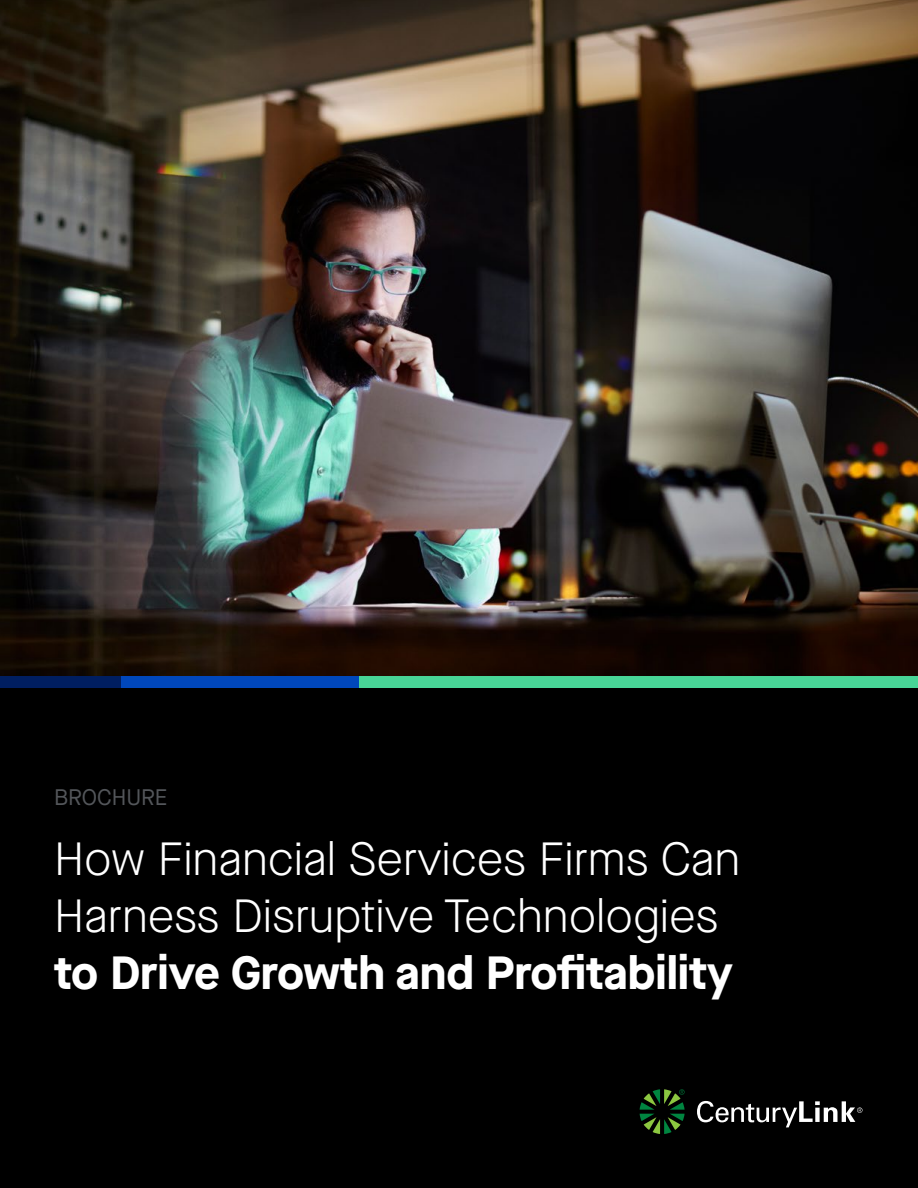
<style>
.page{position:relative;width:918px;height:1188px;background:#fff}
.page>*{position:absolute;margin:0;border:0;box-sizing:border-box;transform-origin:0 0}
.t1{font:300 46.5px/57px "Maison Neue";color:#fff}
.t2{font:700 46.5px "Maison Neue";color:#fff}
.t3{font:22.5px "Maison Neue";color:#53565a}
</style>
<div class="page">
<div style="left:0;top:681px;width:918px;height:507px;background:#000"></div>
<img style="left:0;top:0;width:918px;height:676px">
<div style="left:358px;top:676px;width:560px;height:12px;background:#48d597"></div>
<div style="left:0;top:676px;width:121px;height:12px;background:#001e60"></div>
<div style="left:121px;top:676px;width:237px;height:12px;background:#0047bb"></div>
<svg style="left:640px;top:1089px;width:45px;height:45px"></svg>
<svg style="left:697px;top:1101px;width:166px;height:26px"></svg>
<p class="t3" style="left:54px;top:782px;width:115px">BROCHURE</p>
<p class="t1" style="left:54px;top:831px;width:688px">How Financial Services Firms Can<br>Harness Disruptive Technologies</p>
<p class="t2" style="left:54px;top:940px;width:680px">to Drive Growth and Profitability</p>
</div>
